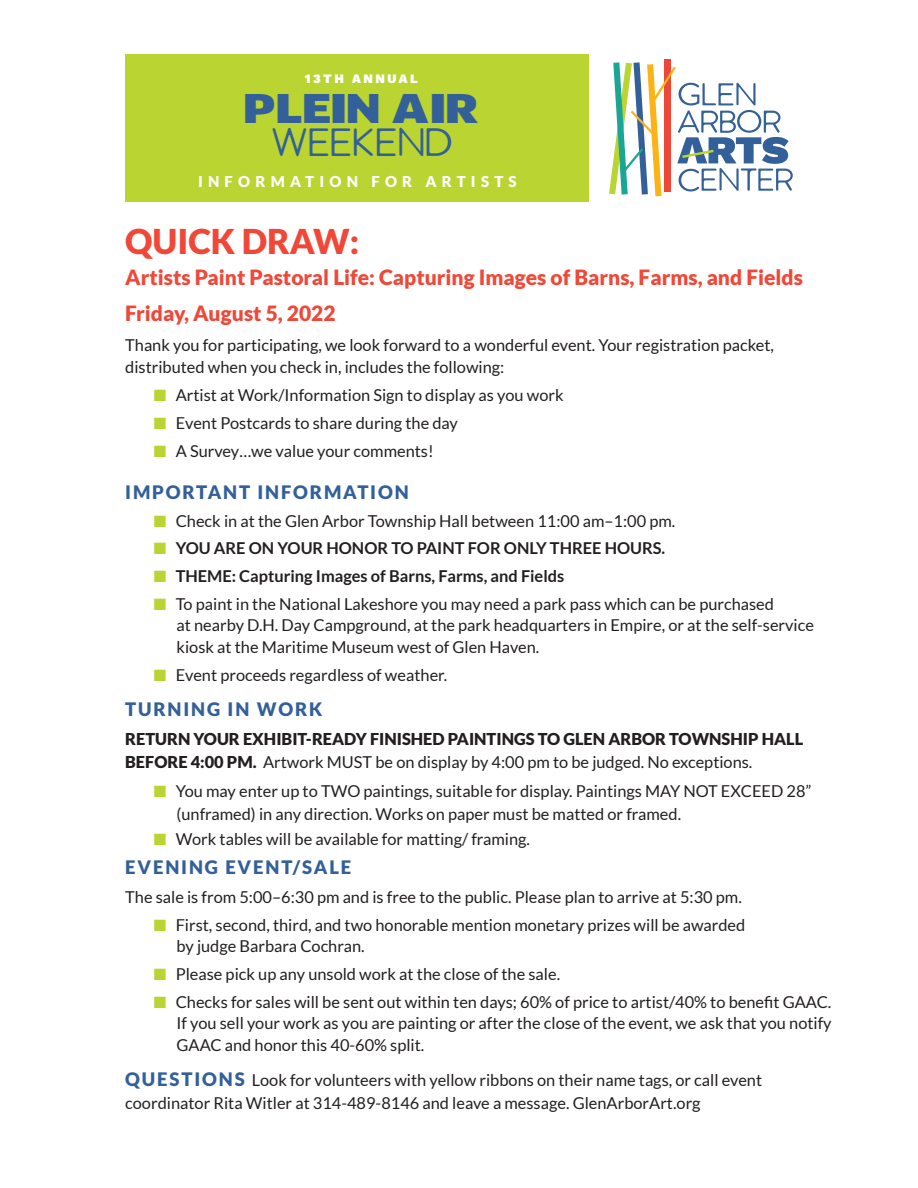
<style>
.page{position:relative;width:918px;height:1188px;background:#fff}
.page>*{position:absolute;margin:0;border:0;box-sizing:border-box;transform-origin:0 0}
.location{font:43.8px "Febrero";color:#336099}
.location-2{font:38.7px "Mob";color:#336099}
.t1{font:900 34.2px "Lato";color:#ef4838}
.t2{font:900 21px "Lato";color:#ef4838}
.BODY{font:900 18.6px "Lato";letter-spacing:.1em;color:#336099}
.bullet_list{font:16.35px/21.3px "Lato";color:#231f20}
.BODY-2{font:16.35px/22.8px "Lato";color:#231f20}
.t3{font:900 16.35px/22.8px "Lato";color:#231f20}
.bullet_list_2{font:16.35px/22.8px "Lato";color:#231f20}
.bullet_list-2{font:700 16.35px "Lato";color:#231f20}
.bullet_list-3{font:900 15px "Lato";letter-spacing:.35em;color:#fff}
.t4{font:900 12.75px "Work Sans";letter-spacing:.2em;color:#fff}
.s1{color:#bad432}
.s2{font-weight:400}
.s3{font-weight:900;font-size:18.6px;color:#336099}
</style>
<div class="page">
<div style="left:125px;top:54px;width:464px;height:148px;background:#bad432"></div>
<div style="left:664px;top:60px;width:7px;height:132px;background:#ef4737"></div>
<svg style="left:609px;top:62px;width:184px;height:134px"></svg>
<p class="t4" style="left:305px;top:72px;width:115px">13TH ANNUAL</p>
<p class="location-2" style="left:244px;top:86px;width:237px">PLEIN AIR</p>
<p class="location" style="left:271px;top:120px;width:183px">WEEKEND</p>
<p class="bullet_list-3" style="left:198px;top:173px;width:320px">INFORMATION FOR ARTISTS</p>
<p class="t1" style="left:125px;top:222px;width:235px">QUICK DRAW:</p>
<p class="t2" style="left:125px;top:265px;width:679px">Artists Paint Pastoral Life: Capturing Images of Barns, Farms, and Fields</p>
<p class="t2" style="left:125px;top:301px;width:212px">Friday, August 5, 2022</p>
<p class="BODY-2" style="left:125px;top:333px;width:650px">Thank you for participating, we look forward to a wonderful event. Your registration packet, distributed when you check in, includes the following:</p>
<p class="bullet_list" style="left:154px;top:385px;width:411px"><span class="s1">■</span> Artist at Work/Information Sign to display as you work</p>
<p class="bullet_list" style="left:154px;top:412px;width:306px"><span class="s1">■</span> Event Postcards to share during the day</p>
<p class="bullet_list" style="left:154px;top:440px;width:281px"><span class="s1">■</span> A Survey…we value your comments!</p>
<p class="BODY" style="left:125px;top:481px;width:285px">IMPORTANT INFORMATION</p>
<p class="bullet_list" style="left:154px;top:510px;width:523px"><span class="s1">■</span> Check in at the Glen Arbor Township Hall between 11:00 am–1:00 pm.</p>
<p class="bullet_list-2" style="left:154px;top:539px;width:513px"><span class="s1">■</span> YOU ARE ON YOUR HONOR TO PAINT FOR ONLY THREE HOURS.</p>
<p class="bullet_list-2" style="left:154px;top:567px;width:412px"><span class="s1">■</span> THEME: Capturing Images of Barns, Farms, and Fields</p>
<p class="bullet_list" style="left:177px;top:593px;width:639px;text-indent:-23px"><span class="s1">■</span> To paint in the National Lakeshore you may need a park pass which can be purchased<br>at nearby D.H. Day Campground, at the park headquarters in Empire, or at the self-service kiosk at the Maritime Museum west of Glen Haven.</p>
<p class="bullet_list" style="left:154px;top:664px;width:295px"><span class="s1">■</span> Event proceeds regardless of weather.</p>
<p class="BODY" style="left:125px;top:698px;width:199px">TURNING IN WORK</p>
<p class="t3" style="left:125px;top:728px;width:680px">RETURN YOUR EXHIBIT-READY FINISHED PAINTINGS TO GLEN ARBOR TOWNSHIP HALL<br>BEFORE 4:00 PM. <span class="s2">Artwork MUST be on display by 4:00 pm to be judged. No exceptions.</span></p>
<p class="bullet_list_2" style="left:177px;top:780px;width:637px;text-indent:-23px"><span class="s1">■</span> You may enter up to TWO paintings, suitable for display. Paintings MAY NOT EXCEED 28” (unframed) in any direction. Works on paper must be matted or framed.</p>
<p class="bullet_list" style="left:154px;top:828px;width:378px"><span class="s1">■</span> Work tables will be available for matting/ framing.</p>
<p class="BODY" style="left:125px;top:856px;width:228px">EVENING EVENT/SALE</p>
<p class="bullet_list" style="left:125px;top:886px;width:618px">The sale is from 5:00–6:30 pm and is free to the public. Please plan to arrive at 5:30 pm.</p>
<p class="bullet_list" style="left:177px;top:914px;width:570px;text-indent:-23px"><span class="s1">■</span> First, second, third, and two honorable mention monetary prizes will be awarded by judge Barbara Cochran.</p>
<p class="bullet_list" style="left:154px;top:963px;width:408px"><span class="s1">■</span> Please pick up any unsold work at the close of the sale.</p>
<p class="bullet_list" style="left:177px;top:991px;width:657px;text-align:justify;text-indent:-23px"><span class="s1">■</span> Checks for sales will be sent out within ten days; 60% of price to artist/40% to benefit GAAC.<br>If you sell your work as you are painting or after the close of the event, we ask that you notify GAAC and honor this 40-60% split.</p>
<p class="BODY-2" style="left:125px;top:1069px;width:638px"><span class="s3">QUESTIONS</span> Look for volunteers with yellow ribbons on their name tags, or call event coordinator Rita Witler at 314-489-8146 and leave a message. GlenArborArt.org</p>
</div>
